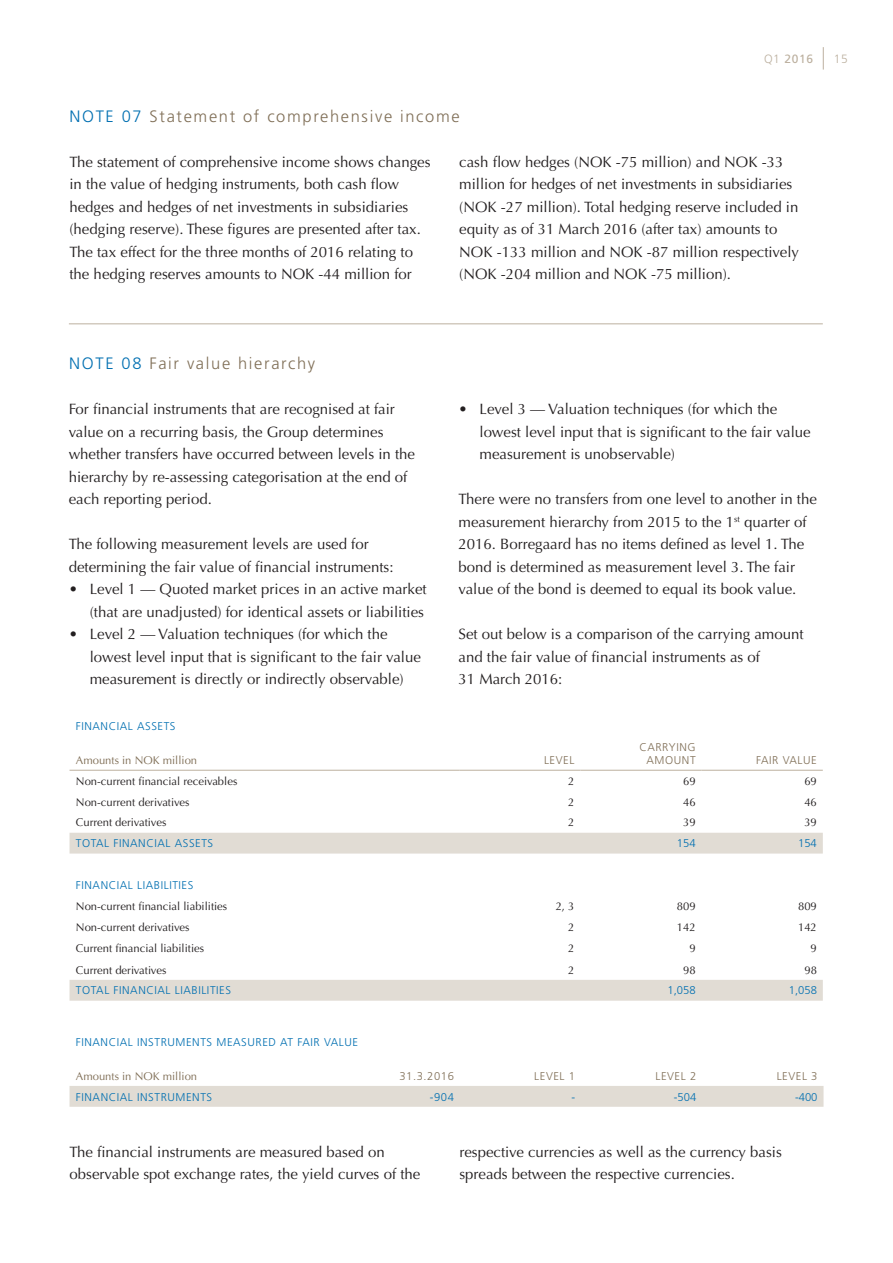
<style>
.page{position:relative;width:893px;height:1263px;background:#fff}
.page>*{position:absolute;margin:0;border:0;box-sizing:border-box;transform-origin:0 0}
.t1{font:300 16.5px "Frutiger";letter-spacing:.1em;color:#806f57}
.t2{font:15px/22.5px "Optima";color:#231f20}
.t3{font:12px "Frutiger";color:#bcb09f}
.t4{font:300 12px "Frutiger";color:#bcb09f}
.t5{font:11.25px "Optima";color:#231f20}
.t6{font:300 11.25px "Frutiger";letter-spacing:.05em;color:#006fb1}
.t7{font:300 11.25px/13.5px "Frutiger";letter-spacing:.05em;color:#806f57;text-align:right}
.t8{font:11.25px "Optima";color:#806f57}
.s1{color:#006fb1}
.s2{font-weight:300}
</style>
<div class="page">
<svg style="left:823px;top:47px;width:1px;height:23px"></svg>
<svg style="left:70px;top:833px;width:753px;height:168px"></svg>
<hr style="left:70px;top:770px;width:389px;height:1px;background:#bcb09f">
<hr style="left:459px;top:770px;width:121px;height:1px;background:#bcb09f">
<hr style="left:580px;top:770px;width:122px;height:1px;background:#bcb09f">
<hr style="left:702px;top:770px;width:121px;height:1px;background:#bcb09f">
<div style="left:70px;top:1086px;width:753px;height:21px;background:#e1dcd4"></div>
<hr style="left:69px;top:324px;width:754px;height:1px;background:#bcb09f">
<p class="t1" style="left:69px;top:106px;width:392px"><span class="s1">NOTE 07</span> Statement of comprehensive income</p>
<p class="t3" style="left:764px;top:51px;width:50px"><span class="s2">Q1</span> 2016</p>
<p class="t4" style="left:834px;top:52px;width:15px">15</p>
<p class="t2" style="left:69px;top:150px;width:363px">The statement of comprehensive income shows changes in the value of hedging instruments, both cash flow hedges and hedges of net investments in subsidiaries (hedging reserve). These figures are presented after tax.<br>The tax effect for the three months of 2016 relating to the hedging reserves amounts to NOK -44 million for</p>
<p class="t2" style="left:459px;top:150px;width:341px">cash flow hedges (NOK -75 million) and NOK -33 million for hedges of net investments in subsidiaries (NOK -27 million). Total hedging reserve included in equity as of 31 March 2016 (after tax) amounts to NOK -133 million and NOK -87 million respectively (NOK -204 million and NOK -75 million).</p>
<p class="t1" style="left:69px;top:354px;width:247px"><span class="s1">NOTE 08</span> Fair value hierarchy</p>
<p class="t2" style="left:69px;top:398px;width:348px">For financial instruments that are recognised at fair value on a recurring basis, the Group determines whether transfers have occurred between levels in the hierarchy by re-assessing categorisation at the end of each reporting period.</p>
<p class="t2" style="left:69px;top:533px;width:326px">The following measurement levels are used for determining the fair value of financial instruments:</p>
<p class="t2" style="left:69px;top:578px;width:359px;text-align:right">• Level 1 — Quoted market prices in an active market (that are unadjusted) for identical assets or liabilities</p>
<p class="t2" style="left:90px;top:623px;width:333px;text-indent:-21px">• Level 2 — Valuation techniques (for which the lowest level input that is significant to the fair value measurement is directly or indirectly observable)</p>
<p class="t2" style="left:480px;top:398px;width:333px;text-indent:-21px">• Level 3 — Valuation techniques (for which the lowest level input that is significant to the fair value measurement is unobservable)</p>
<p class="t2" style="left:459px;top:488px;width:360px">There were no transfers from one level to another in the measurement hierarchy from 2015 to the 1<sup>st</sup> quarter of 2016. Borregaard has no items defined as level 1. The bond is determined as measurement level 3. The fair value of the bond is deemed to equal its book value.</p>
<p class="t2" style="left:459px;top:623px;width:346px">Set out below is a comparison of the carrying amount and the fair value of financial instruments as of<br>31 March 2016:</p>
<p class="t6" style="left:76px;top:719px;width:101px">FINANCIAL ASSETS</p>
<p class="t8" style="left:76px;top:754px;width:123px">Amounts in NOK million</p>
<p class="t7" style="left:544px;top:754px;width:32px">LEVEL</p>
<p class="t7" style="left:639px;top:740px;width:58px">CARRYING<br>AMOUNT</p>
<p class="t7" style="left:756px;top:754px;width:62px">FAIR VALUE</p>
<p class="t5" style="left:76px;top:774px;width:163px">Non-current financial receivables</p>
<p class="t5" style="left:568px;top:774px;width:8px">2</p>
<p class="t5" style="left:683px;top:774px;width:14px">69</p>
<p class="t5" style="left:804px;top:774px;width:14px">69</p>
<p class="t5" style="left:76px;top:795px;width:115px">Non-current derivatives</p>
<p class="t5" style="left:568px;top:795px;width:8px">2</p>
<p class="t5" style="left:683px;top:795px;width:14px">46</p>
<p class="t5" style="left:804px;top:795px;width:14px">46</p>
<p class="t5" style="left:76px;top:816px;width:92px">Current derivatives</p>
<p class="t5" style="left:568px;top:816px;width:8px">2</p>
<p class="t5" style="left:683px;top:816px;width:14px">39</p>
<p class="t5" style="left:804px;top:816px;width:14px">39</p>
<p class="t6" style="left:76px;top:837px;width:139px">TOTAL FINANCIAL ASSETS</p>
<p class="t6" style="left:677px;top:837px;width:20px">154</p>
<p class="t6" style="left:798px;top:837px;width:20px">154</p>
<p class="t6" style="left:76px;top:878px;width:119px">FINANCIAL LIABILITIES</p>
<p class="t5" style="left:76px;top:899px;width:153px">Non-current financial liabilities</p>
<p class="t5" style="left:556px;top:899px;width:20px">2, 3</p>
<p class="t5" style="left:677px;top:899px;width:20px">809</p>
<p class="t5" style="left:798px;top:899px;width:20px">809</p>
<p class="t5" style="left:76px;top:920px;width:115px">Non-current derivatives</p>
<p class="t5" style="left:568px;top:920px;width:8px">2</p>
<p class="t5" style="left:677px;top:920px;width:20px">142</p>
<p class="t5" style="left:798px;top:920px;width:20px">142</p>
<p class="t5" style="left:76px;top:942px;width:130px">Current financial liabilities</p>
<p class="t5" style="left:568px;top:942px;width:8px">2</p>
<p class="t5" style="left:689px;top:942px;width:8px">9</p>
<p class="t5" style="left:811px;top:942px;width:8px">9</p>
<p class="t5" style="left:76px;top:963px;width:92px">Current derivatives</p>
<p class="t5" style="left:568px;top:963px;width:8px">2</p>
<p class="t5" style="left:683px;top:963px;width:14px">98</p>
<p class="t5" style="left:804px;top:963px;width:14px">98</p>
<p class="t6" style="left:76px;top:984px;width:157px">TOTAL FINANCIAL LIABILITIES</p>
<p class="t6" style="left:668px;top:984px;width:30px">1,058</p>
<p class="t6" style="left:789px;top:984px;width:30px">1,058</p>
<p class="t6" style="left:76px;top:1035px;width:284px">FINANCIAL INSTRUMENTS MEASURED AT FAIR VALUE</p>
<p class="t8" style="left:76px;top:1069px;width:123px">Amounts in NOK million</p>
<p class="t7" style="left:399px;top:1069px;width:56px">31.3.2016</p>
<p class="t7" style="left:534px;top:1069px;width:42px">LEVEL 1</p>
<p class="t7" style="left:655px;top:1069px;width:42px">LEVEL 2</p>
<p class="t7" style="left:777px;top:1069px;width:42px">LEVEL 3</p>
<p class="t6" style="left:76px;top:1090px;width:138px">FINANCIAL INSTRUMENTS</p>
<p class="t6" style="left:430px;top:1090px;width:26px">-904</p>
<p class="t6" style="left:571px;top:1090px;width:5px">-</p>
<p class="t6" style="left:674px;top:1090px;width:24px">-504</p>
<p class="t6" style="left:795px;top:1090px;width:24px">-400</p>
<p class="t2" style="left:70px;top:1140px;width:352px">The financial instruments are measured based on observable spot exchange rates, the yield curves of the</p>
<p class="t2" style="left:459px;top:1140px;width:324px">respective currencies as well as the currency basis spreads between the respective currencies.</p>
</div>
